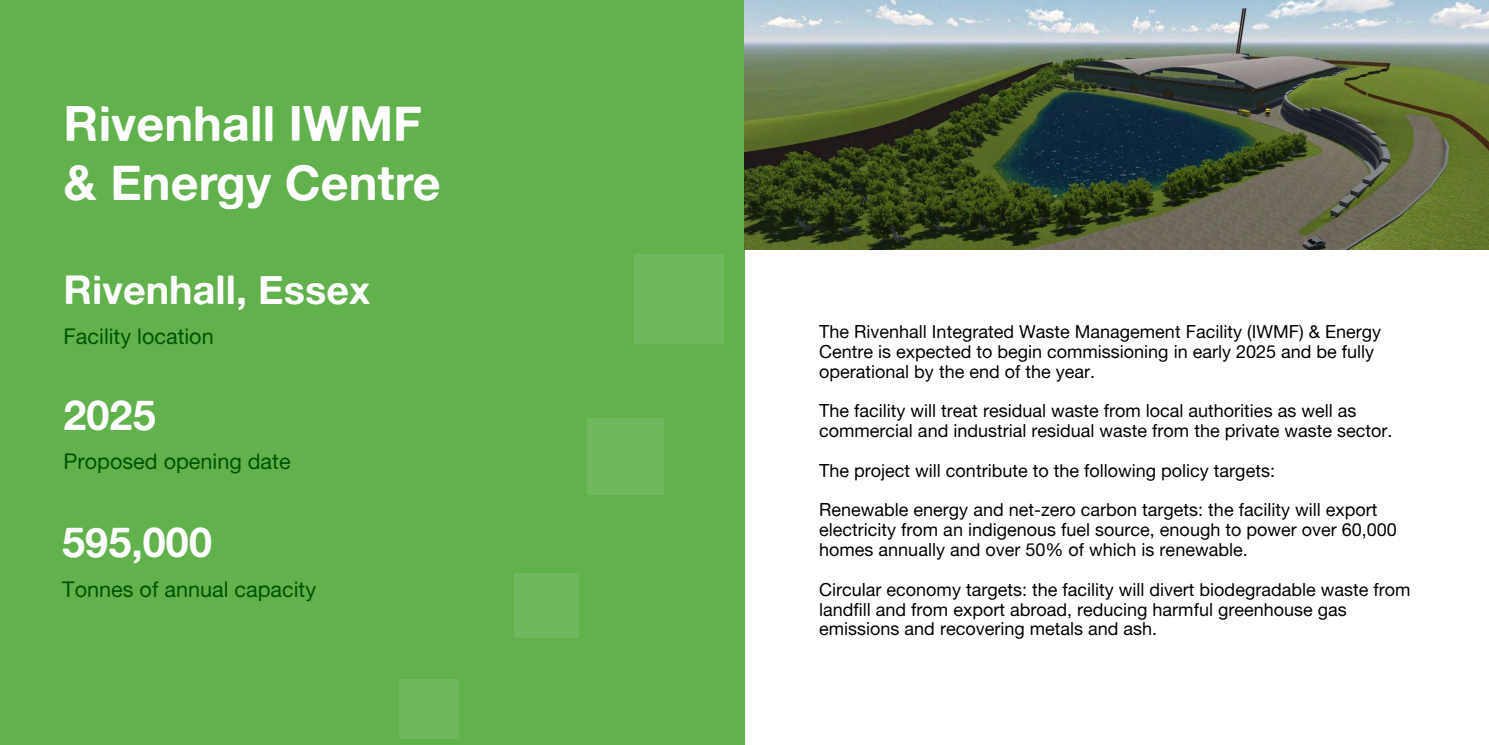
<style>
.page{position:relative;width:1489px;height:745px;background:#fff}
.page>*{position:absolute;margin:0;border:0;box-sizing:border-box;transform-origin:0 0}
.t1{font:48.62px/59.4px "Alte Haas Grotesk Bold";color:#fff}
.t2{font:41.38px "Alte Haas Grotesk Bold";color:#fff}
.t3{font:39.62px "Alte Haas Grotesk Bold";color:#fff}
.t4{font:21.62px "Alte Haas Grotesk";color:#005200}
.t5{font:18px/19.9px "Alte Haas Grotesk";color:#000}
</style>
<div class="page">
<div style="left:0;top:0;width:744px;height:744px;background:#61b14c"></div>
<div style="left:634px;top:254px;width:90px;height:89px;background:#70b85d"></div>
<div style="left:587px;top:417px;width:76px;height:77px;background:#70b85d"></div>
<div style="left:514px;top:573px;width:64px;height:64px;background:#70b85d"></div>
<div style="left:399px;top:678px;width:60px;height:60px;background:#70b85d"></div>
<img style="left:744px;top:0;width:744px;height:249px">
<h1 class="t1" style="left:64px;top:93px;width:378px">Rivenhall IWMF &amp; Energy Centre</h1>
<h3 class="t3" style="left:64px;top:265px;width:308px">Rivenhall, Essex</h3>
<p class="t4" style="left:64px;top:323px;width:152px">Facility location</p>
<h2 class="t2" style="left:64px;top:389px;width:94px">2025</h2>
<p class="t4" style="left:64px;top:448px;width:228px">Proposed opening date</p>
<h2 class="t2" style="left:62px;top:516px;width:151px">595,000</h2>
<p class="t4" style="left:62px;top:576px;width:255px">Tonnes of annual capacity</p>
<p class="t5" style="left:819px;top:321px;width:563px">The Rivenhall Integrated Waste Management Facility (IWMF) &amp; Energy<br>Centre is expected to begin commissioning in early 2025 and be fully operational by the end of the year.</p>
<p class="t5" style="left:819px;top:400px;width:575px">The facility will treat residual waste from local authorities as well as commercial and industrial residual waste from the private waste sector.</p>
<p class="t5" style="left:819px;top:460px;width:457px">The project will contribute to the following policy targets:</p>
<p class="t5" style="left:819px;top:499px;width:579px">Renewable energy and net-zero carbon targets: the facility will export electricity from an indigenous fuel source, enough to power over 60,000 homes annually and over 50% of which is renewable.</p>
<p class="t5" style="left:819px;top:578px;width:593px">Circular economy targets: the facility will divert biodegradable waste from landfill and from export abroad, reducing harmful greenhouse gas emissions and recovering metals and ash.</p>
</div>
